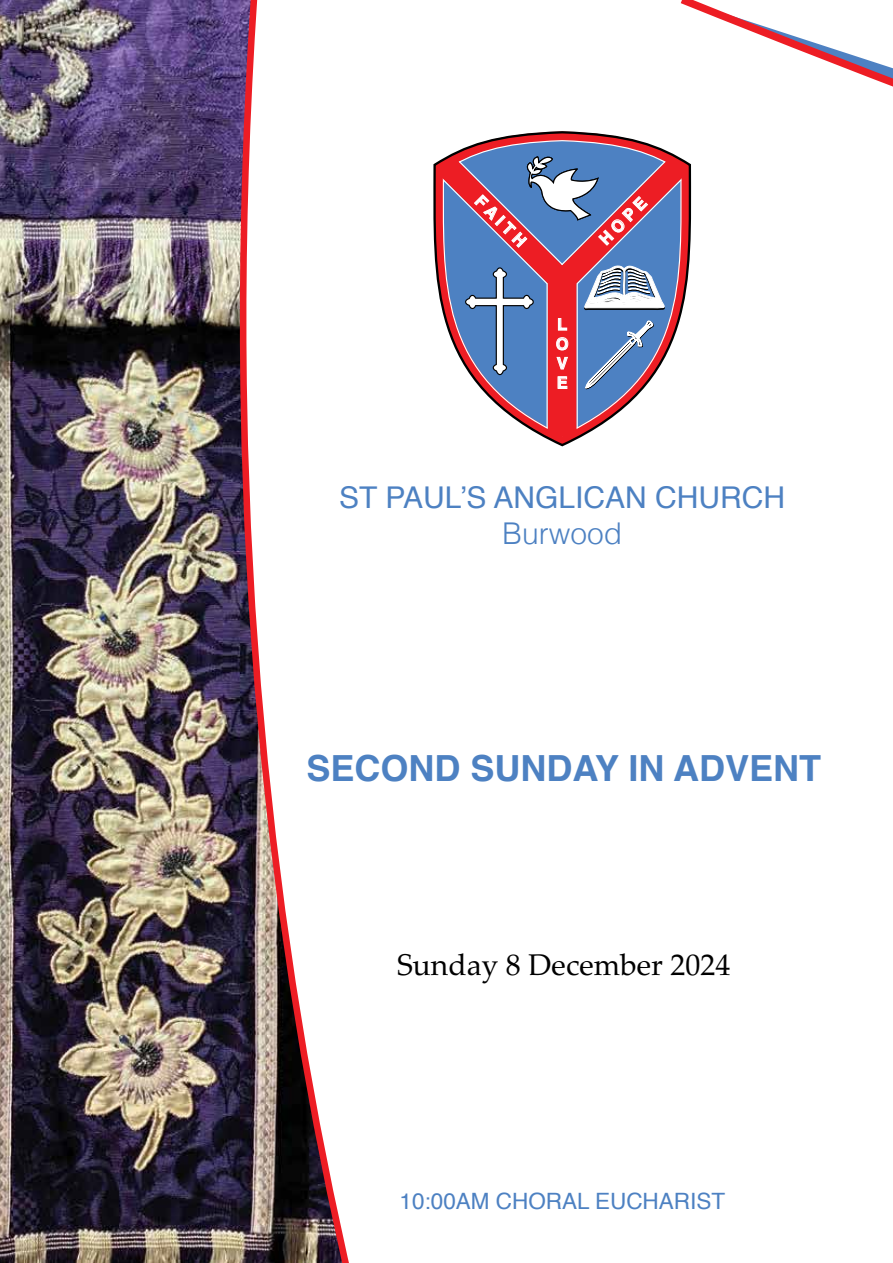
<style>
.page{position:relative;width:893px;height:1263px;background:#fff}
.page>*{position:absolute;margin:0;border:0;box-sizing:border-box;transform-origin:0 0}
.t1{font:700 36px "Helvetica";color:#4d81c2}
.t2{font:30px "Helvetica";color:#4d81c2}
.t3{font:30px "Palatino Linotype";color:#000}
.t4{font:300 30px "Helvetica";color:#4d81c2}
.t5{font:22.5px "Helvetica";color:#4d81c2}
.t6{font:700 16.2px/19.5px "Helvetica";color:#fff;text-align:justify}
</style>
<div class="page">
<img style="left:0;top:0;width:893px;height:1263px">
<p class="t6" style="left:484px;top:191px;width:66px;rotate:45deg">F A I T H</p>
<p class="t6" style="left:556px;top:315px;width:14px">L O V E</p>
<p class="t6" style="left:595px;top:235px;width:61px;rotate:-45deg">H O P E</p>
<h2 class="t2" style="left:339px;top:474px;width:447px">ST PAUL’S ANGLICAN CHURCH</h2>
<h2 class="t4" style="left:502px;top:508px;width:122px">Burwood</h2>
<h1 class="t1" style="left:306px;top:746px;width:516px">SECOND SUNDAY IN ADVENT</h1>
<h2 class="t3" style="left:397px;top:944px;width:335px">Sunday 8 December 2024</h2>
<p class="t5" style="left:400px;top:1184px;width:327px">10:00AM CHORAL EUCHARIST</p>
</div>
